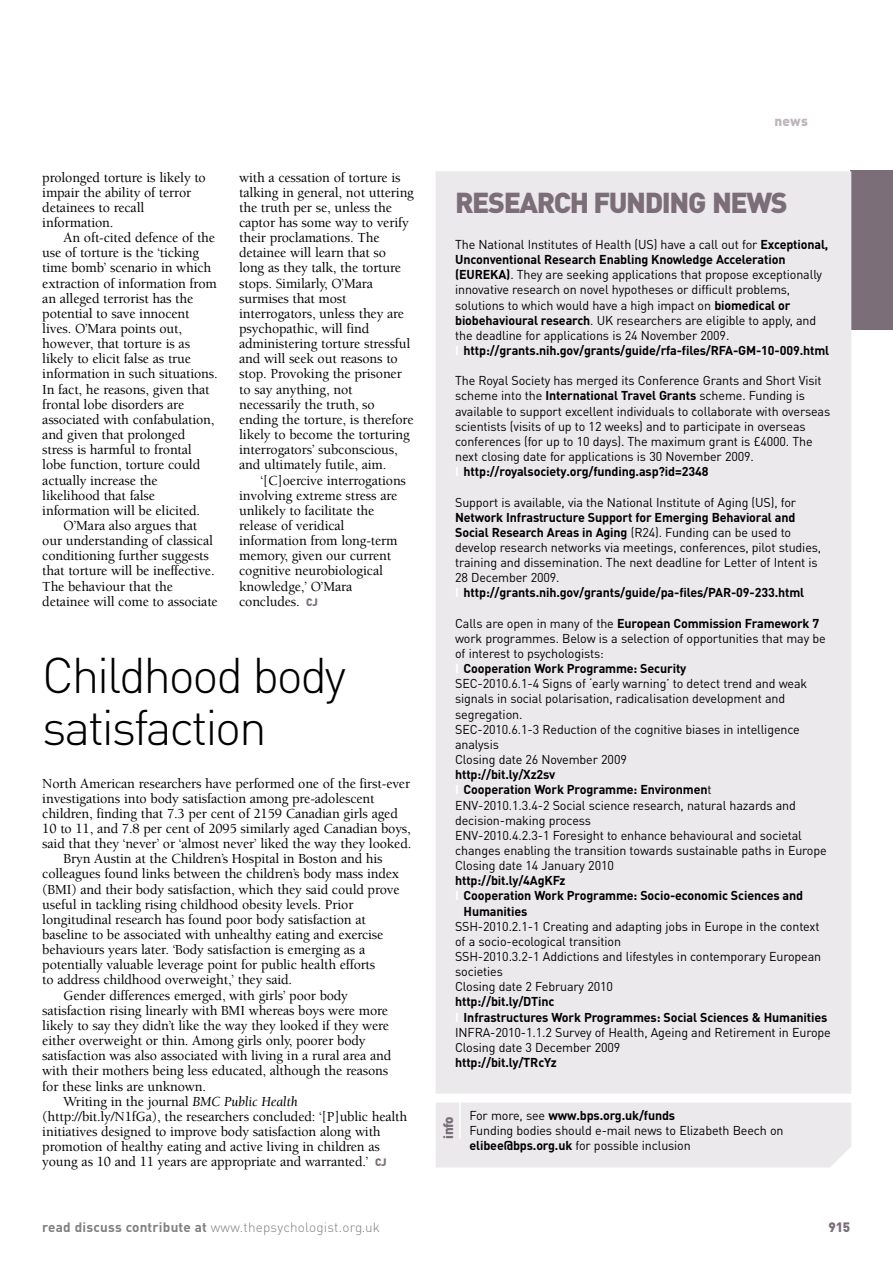
<style>
.page{position:relative;width:893px;height:1263px;background:#fff}
.page>*{position:absolute;margin:0;border:0;box-sizing:border-box;transform-origin:0 0}
.t1{font:300 49.5px/52.5px "DIN Pro";letter-spacing:-.045em;color:#000}
.t2{font:900 28.5px "DIN Pro";letter-spacing:-.05em;color:#7c6e78}
.t3{font:500 14.25px/15.1px "Berkeley Std";letter-spacing:-.01em;color:#000}
.t4{font:300 13.5px "DIN Pro";letter-spacing:.015em;color:#808080}
.t5{font:900 13.5px "DIN Pro";letter-spacing:-.05em;color:#7c6e78}
.t6{font:900 13.5px "DIN Pro";color:#beb6bc}
.t7{font:12.75px/15.1px "DIN Pro";letter-spacing:-.01em;color:#000}
.t8{font:700 12.75px "DIN Pro";letter-spacing:-.01em;color:#000}
.s1{font-family:"DIN Pro";font-weight:900;font-size:10.65px;color:#7c6e78}
.s2{font-weight:400;font-style:italic}
.s3{font-weight:700}
.s4{font-weight:700;color:#fff}
.s5{color:#fff}
</style>
<div class="page">
<div style="left:850px;top:170px;width:42px;height:160px;background:#7c6e78"></div>
<div style="left:436px;top:171px;width:415px;height:997px;background:#ebe9eb"></div>
<hr style="left:459px;top:1096px;width:2px;height:43px;background:#fff">
<div style="left:434px;top:1094px;width:458px;height:9px;background:#fff"></div>
<p class="t3" style="left:42px;top:171px;width:165px">prolonged torture is likely to impair the ability of terror detainees to recall information.</p>
<p class="t3" style="left:42px;top:231px;width:177px;text-indent:21px">An oft-cited defence of the use of torture is the ‘ticking time bomb’ scenario in which extraction of information from an alleged terrorist has the potential to save innocent lives. O’Mara points out, however, that torture is as likely to elicit false as true information in such situations.<br>In fact, he reasons, given that frontal lobe disorders are associated with confabulation, and given that prolonged stress is harmful to frontal lobe function, torture could actually increase the likelihood that false information will be elicited.</p>
<p class="t3" style="left:42px;top:519px;width:177px;text-indent:21px">O’Mara also argues that our understanding of classical conditioning further suggests that torture will be ineffective.<br>The behaviour that the detainee will come to associate</p>
<p class="t3" style="left:239px;top:171px;width:176px">with a cessation of torture is talking in general, not uttering the truth per se, unless the captor has some way to verify their proclamations. The detainee will learn that so long as they talk, the torture stops. Similarly, O’Mara surmises that most interrogators, unless they are psychopathic, will find administering torture stressful and will seek out reasons to stop. Provoking the prisoner to say anything, not necessarily the truth, so ending the torture, is therefore likely to become the torturing interrogators’ subconscious, and ultimately futile, aim.</p>
<p class="t3" style="left:239px;top:474px;width:168px;text-indent:21px">‘[C]oercive interrogations involving extreme stress are unlikely to facilitate the release of veridical information from long-term memory, given our current cognitive neurobiological knowledge,’ O’Mara concludes. <span class="s1">CJ</span></p>
<h1 class="t1" style="left:42px;top:655px;width:305px">Childhood body satisfaction</h1>
<p class="t3" style="left:42px;top:777px;width:369px">North American researchers have performed one of the first-ever</p>
<p class="t3" style="left:42px;top:792px;width:334px">investigations into body satisfaction among pre-adolescent</p>
<p class="t3" style="left:42px;top:807px;width:357px">children, finding that 7.3 per cent of 2159 Canadian girls aged</p>
<p class="t3" style="left:42px;top:822px;width:370px">10 to 11, and 7.8 per cent of 2095 similarly aged Canadian boys,</p>
<p class="t3" style="left:42px;top:837px;width:370px">said that they ‘never’ or ‘almost never’ liked the way they looked.</p>
<p class="t3" style="left:64px;top:852px;width:321px">Bryn Austin at the Children’s Hospital in Boston and his</p>
<p class="t3" style="left:42px;top:868px;width:358px">colleagues found links between the children’s body mass index</p>
<p class="t3" style="left:42px;top:883px;width:359px">(BMI) and their body satisfaction, which they said could prove</p>
<p class="t3" style="left:42px;top:898px;width:313px">useful in tackling rising childhood obesity levels. Prior</p>
<p class="t3" style="left:42px;top:913px;width:325px">longitudinal research has found poor body satisfaction at</p>
<p class="t3" style="left:42px;top:928px;width:342px">baseline to be associated with unhealthy eating and exercise</p>
<p class="t3" style="left:42px;top:943px;width:324px">behaviours years later. ‘Body satisfaction is emerging as a</p>
<p class="t3" style="left:42px;top:958px;width:334px">potentially valuable leverage point for public health efforts</p>
<p class="t3" style="left:42px;top:974px;width:251px">to address childhood overweight,’ they said.</p>
<p class="t3" style="left:64px;top:989px;width:286px">Gender differences emerged, with girls’ poor body</p>
<p class="t3" style="left:42px;top:1004px;width:347px">satisfaction rising linearly with BMI whereas boys were more</p>
<p class="t3" style="left:42px;top:1019px;width:348px">likely to say they didn’t like the way they looked if they were</p>
<p class="t3" style="left:42px;top:1034px;width:325px">either overweight or thin. Among girls only, poorer body</p>
<p class="t3" style="left:42px;top:1049px;width:350px">satisfaction was also associated with living in a rural area and</p>
<p class="t3" style="left:42px;top:1065px;width:347px">with their mothers being less educated, although the reasons</p>
<p class="t3" style="left:42px;top:1080px;width:165px">for these links are unknown.</p>
<p class="t3" style="left:64px;top:1095px;width:236px">Writing in the journal <span class="s2">BMC Public Health</span></p>
<p class="t3" style="left:42px;top:1110px;width:366px">(http://bit.ly/N1fGa), the researchers concluded: ‘[P]ublic health</p>
<p class="t3" style="left:42px;top:1125px;width:340px">initiatives designed to improve body satisfaction along with</p>
<p class="t3" style="left:42px;top:1140px;width:339px">promotion of healthy eating and active living in children as</p>
<p class="t3" style="left:42px;top:1155px;width:346px">young as 10 and 11 years are appropriate and warranted.’ <span class="s1">CJ</span></p>
<p class="t6" style="left:774px;top:113px;width:35px">news</p>
<h2 class="t2" style="left:455px;top:186px;width:334px">RESEARCH FUNDING NEWS</h2>
<p class="t7" style="left:455px;top:238px;width:376px">The National Institutes of Health (US) have a call out for <span class="s3">Exceptional, Unconventional Research Enabling Knowledge Acceleration (EUREKA)</span>. They are seeking applications that propose exceptionally innovative research on novel hypotheses or difficult problems, solutions to which would have a high impact on <span class="s3">biomedical or biobehavioural research</span>. UK researchers are eligible to apply, and the deadline for applications is 24 November 2009.<br><span class="s4">I</span> <span class="s3">http://grants.nih.gov/grants/guide/rfa-files/RFA-GM-10-009.html</span></p>
<p class="t7" style="left:455px;top:375px;width:377px">The Royal Society has merged its Conference Grants and Short Visit scheme into the <span class="s3">International Travel Grants</span> scheme. Funding is available to support excellent individuals to collaborate with overseas scientists (visits of up to 12 weeks) and to participate in overseas conferences (for up to 10 days). The maximum grant is £4000. The next closing date for applications is 30 November 2009.<br><span class="s4">I</span> <span class="s3">http://royalsociety.org/funding.asp?id=2348</span></p>
<p class="t7" style="left:455px;top:496px;width:342px">Support is available, via the National Institute of Aging (US), for</p>
<p class="t7" style="left:455px;top:511px;width:367px"><span class="s3">Network Infrastructure Support for Emerging Behavioral and Social Research Areas in Aging</span> (R24). Funding can be used to develop research networks via meetings, conferences, pilot studies, training and dissemination. The next deadline for Letter of Intent is 28 December 2009.<br><span class="s4">I</span> <span class="s3">http://grants.nih.gov/grants/guide/pa-files/PAR-09-233.html</span></p>
<p class="t7" style="left:455px;top:617px;width:372px">Calls are open in many of the <span class="s3">European Commission Framework 7 </span>work programmes. Below is a selection of opportunities that may be of interest to psychologists:<br><span class="s4">I</span> <span class="s3">Cooperation Work Programme: Security<br></span>SEC-2010.6.1-4 Signs of ‘early warning’ to detect trend and weak signals in social polarisation, radicalisation development and segregation.<br>SEC-2010.6.1-3 Reduction of the cognitive biases in intelligence analysis<br>Closing date 26 November 2009</p>
<p class="t7" style="left:455px;top:769px;width:373px"><span class="s3">http://bit.ly/Xz2sv<br></span><span class="s4">I</span> <span class="s3">Cooperation Work Programme: Environmen</span>t<br>ENV-2010.1.3.4-2 Social science research, natural hazards and decision-making process<br>ENV-2010.4.2.3-1 Foresight to enhance behavioural and societal changes enabling the transition towards sustainable paths in Europe Closing date 14 January 2010</p>
<p class="t8" style="left:455px;top:876px;width:112px">http://bit.ly/4AgKFz</p>
<p class="t8" style="left:455px;top:891px;width:349px"><span class="s5">I</span> Cooperation Work Programme: Socio-economic Sciences and</p>
<p class="t8" style="left:464px;top:907px;width:65px">Humanities</p>
<p class="t7" style="left:455px;top:920px;width:367px">SSH-2010.2.1-1 Creating and adapting jobs in Europe in the context of a socio-ecological transition<br>SSH-2010.3.2-1 Addictions and lifestyles in contemporary European societies<br>Closing date 2 February 2010</p>
<p class="t7" style="left:455px;top:996px;width:377px"><span class="s3">http://bit.ly/DTinc<br></span><span class="s4">I</span> <span class="s3">Infrastructures Work Programmes: Social Sciences &amp; Humanities </span>INFRA-2010-1.1.2 Survey of Health, Ageing and Retirement in Europe Closing date 3 December 2009</p>
<p class="t8" style="left:455px;top:1058px;width:103px">http://bit.ly/TRcYz</p>
<p class="t5" style="left:440px;top:1139px;width:23px;rotate:-90deg">info</p>
<p class="t7" style="left:469px;top:1109px;width:316px">For more, see <span class="s3">www.bps.org.uk/funds<br></span>Funding bodies should e-mail news to Elizabeth Beech on <span class="s3">elibee@bps.org.uk</span> for possible inclusion</p>
<p class="t4" style="left:42px;top:1223px;width:339px"><span class="s3">read discuss contribute at</span> www.thepsychologist.org.uk</p>
<p class="t5" style="left:828px;top:1220px;width:23px">915</p>
</div>
